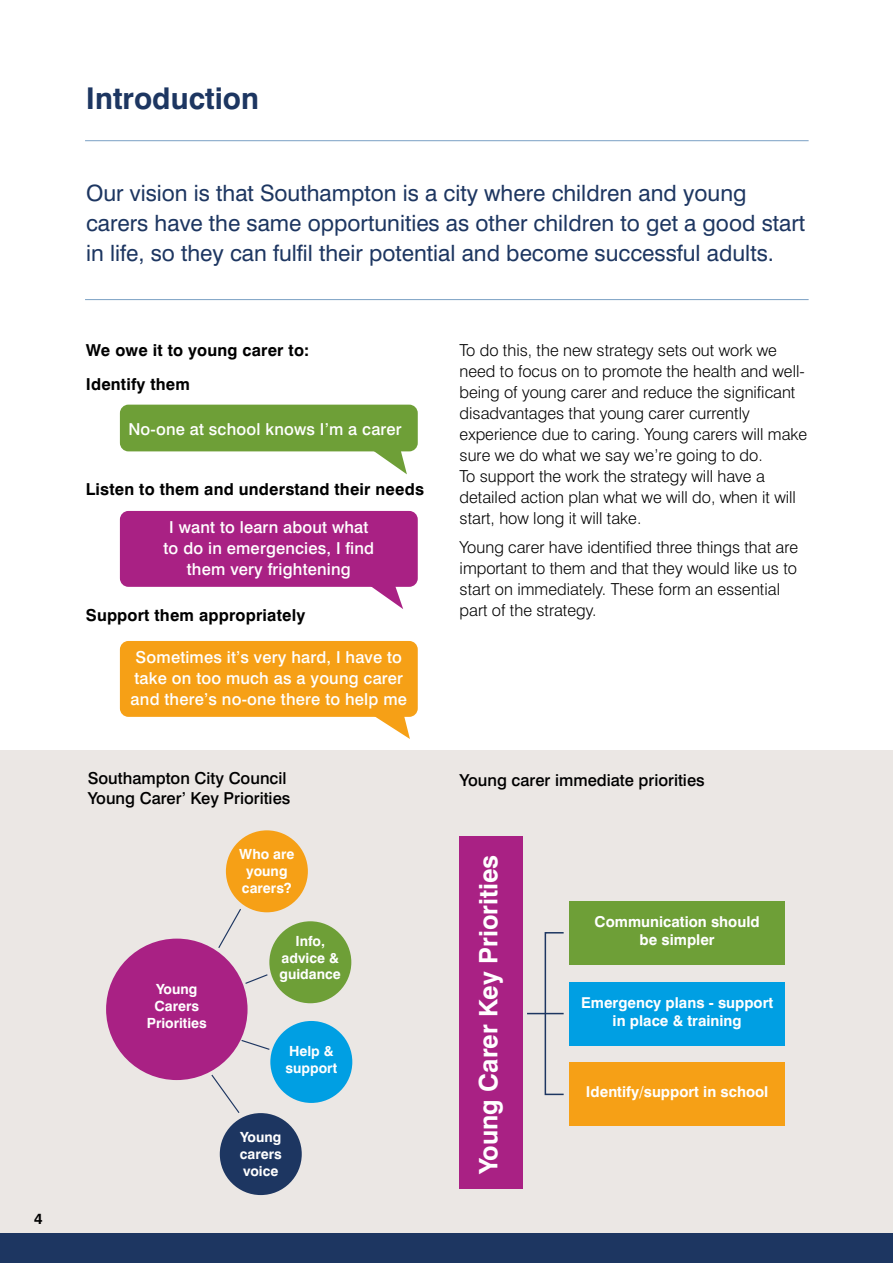
<style>
.page{position:relative;width:893px;height:1263px;background:#fff}
.page>*{position:absolute;margin:0;border:0;box-sizing:border-box;transform-origin:0 0}
.t1{font:700 30px "Swiss 721 BT";color:#1d3661}
.t2{font:700 25.5px "Swiss 721 BT";color:#fff}
.t3{font:22.5px/30px "Swiss 721 BT";color:#1d3661}
.t4{font:300 16.5px/21px "Swiss 721 BT";color:#000}
.t5{font:500 16.5px/21px "Swiss 721 BT";letter-spacing:.01em;color:#fff;text-align:center}
.t6{font:700 16.5px/33.8px "Swiss 721 BT";letter-spacing:.01em;color:#000}
.t7{font:500 16.5px/19.8px "Swiss 721 BT";color:#000}
.t8{font:700 15px/18px "Swiss 721 BT";color:#fff;text-align:center}
.t9{font:700 15px "Swiss 721 BT";color:#000}
.t10{font:700 13.95px/16.8px "Swiss 721 BT";color:#fff;text-align:center}
</style>
<div class="page">
<div style="left:0;top:750px;width:893px;height:513px;background:#ebe7e4"></div>
<hr style="left:85px;top:140px;width:724px;height:1px;background:#7ba0c4">
<hr style="left:85px;top:299px;width:724px;height:1px;background:#7ba0c4">
<div style="left:106px;top:938px;width:142px;height:142px;background:#a92184;border-radius:50%"></div>
<div style="left:226px;top:830px;width:82px;height:82px;background:#f6a016;border-radius:50%"></div>
<div style="left:269px;top:921px;width:82px;height:82px;background:#6e9f37;border-radius:50%"></div>
<div style="left:270px;top:1021px;width:82px;height:82px;background:#009fe3;border-radius:50%"></div>
<div style="left:220px;top:1113px;width:82px;height:82px;background:#1d3661;border-radius:50%"></div>
<svg style="left:218px;top:909px;width:23px;height:39px"></svg>
<svg style="left:245px;top:974px;width:23px;height:10px"></svg>
<svg style="left:240px;top:1039px;width:30px;height:11px"></svg>
<svg style="left:211px;top:1074px;width:29px;height:39px"></svg>
<div style="left:0;top:1233px;width:893px;height:30px;background:#1d3661"></div>
<div style="left:570px;top:901px;width:215px;height:64px;background:#6e9f37"></div>
<div style="left:570px;top:982px;width:215px;height:63px;background:#009fe3"></div>
<div style="left:570px;top:1062px;width:215px;height:64px;background:#f6a016"></div>
<hr style="left:527px;top:1013px;width:37px;height:1px;background:#1d3661">
<div style="left:545px;top:932px;width:19px;height:163px;border:2px solid #1d3661"></div>
<div style="left:459px;top:836px;width:64px;height:353px;background:#a92184"></div>
<svg style="left:365px;top:451px;width:42px;height:23px"></svg>
<svg style="left:372px;top:587px;width:31px;height:22px"></svg>
<div style="left:120px;top:511px;width:298px;height:76px;background:#a92184;border-radius:9px"></div>
<svg style="left:375px;top:717px;width:35px;height:22px"></svg>
<div style="left:120px;top:641px;width:298px;height:76px;background:#f6a016;border-radius:9px"></div>
<div style="left:120px;top:405px;width:298px;height:46px;background:#6e9f37;border-radius:9px"></div>
<p class="t9" style="left:34px;top:1209px;width:10px">4</p>
<h1 class="t1" style="left:86px;top:80px;width:175px">Introduction</h1>
<h3 class="t3" style="left:86px;top:178px;width:721px">Our vision is that Southampton is a city where children and young carers have the same opportunities as other children to get a good start in life, so they can fulfil their potential and become successful adults.</h3>
<p class="t6" style="left:86px;top:333px;width:225px">We owe it to young carer to:<br>Identify them</p>
<p class="t5" style="left:128px;top:418px;width:275px">No-one at school knows I’m a carer</p>
<p class="t6" style="left:86px;top:472px;width:340px">Listen to them and understand their needs</p>
<p class="t5" style="left:164px;top:516px;width:212px">I want to learn about what to do in emergencies, I find them very frightening</p>
<p class="t6" style="left:86px;top:598px;width:221px">Support them appropriately</p>
<p class="t5" style="left:131px;top:646px;width:278px">Sometimes it’s very hard, I have to take on too much as a young carer and there’s no-one there to help me</p>
<p class="t4" style="left:460px;top:339px;width:349px">To do this, the new strategy sets out work we need to focus on to promote the health and well&shy;being of young carer and reduce the significant disadvantages that young carer currently experience due to caring. Young carers will make sure we do what we say we’re going to do.<br>To support the work the strategy will have a detailed action plan what we will do, when it will start, how long it will take.</p>
<p class="t4" style="left:460px;top:537px;width:340px">Young carer have identified three things that are important to them and that they would like us to start on immediately. These form an essential part of the strategy.</p>
<p class="t7" style="left:88px;top:768px;width:204px">Southampton City Council<br>Young Carer’ Key Priorities</p>
<p class="t7" style="left:460px;top:769px;width:247px">Young carer immediate priorities</p>
<p class="t10" style="left:147px;top:981px;width:62px">Young<br>Carers<br>Priorities</p>
<p class="t10" style="left:239px;top:846px;width:57px">Who are young carers?</p>
<p class="t10" style="left:280px;top:932px;width:63px">Info, advice &amp; guidance</p>
<p class="t10" style="left:286px;top:1043px;width:53px;text-align:left">Help &amp; support</p>
<p class="t10" style="left:240px;top:1129px;width:43px;text-align:justify">Young carers voice</p>
<h2 class="t2" style="left:473px;top:1174px;width:321px;rotate:-90deg">Young Carer Key Priorities</h2>
<p class="t8" style="left:595px;top:912px;width:167px">Communication should be simpler</p>
<p class="t8" style="left:581px;top:993px;width:194px">Emergency plans - support in place &amp; training</p>
<p class="t8" style="left:586px;top:1083px;width:184px">Identify/support in school</p>
</div>
